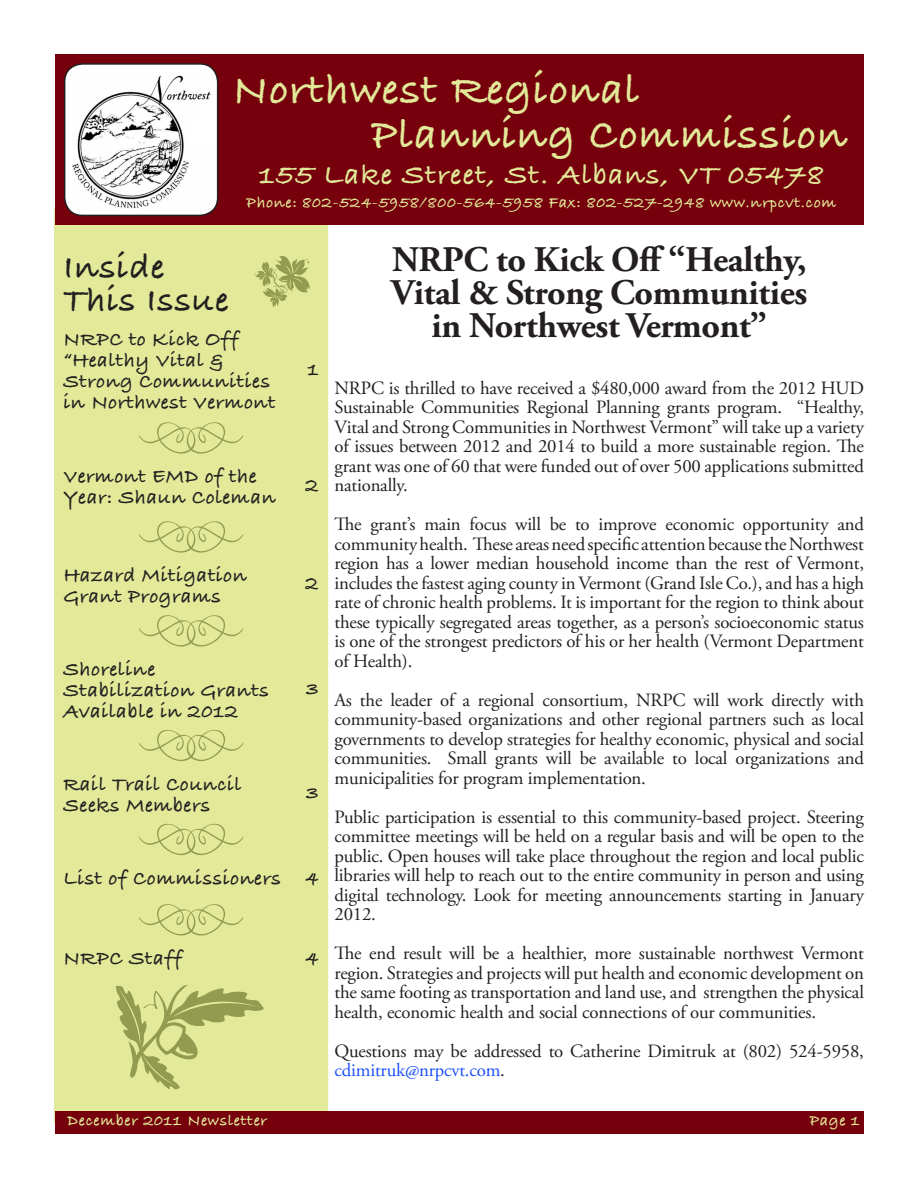
<style>
.page{position:relative;width:918px;height:1188px;background:#fff}
.page>*{position:absolute;margin:0;border:0;box-sizing:border-box;transform-origin:0 0}
.Title_Outline{font:45px "Bradley Hand ITCTT Bold";letter-spacing:.025em;color:#e2e999}
.Body{font:700 36px/33px "Adobe Garamond Pro";letter-spacing:-.01em;color:#231f20;text-align:center}
.Title_Outline-2{font:36px "Bradley Hand ITCTT Bold";letter-spacing:.025em;color:#231f20}
.Title_Outline-3{font:30px "Bradley Hand ITCTT Bold";letter-spacing:.04em;color:#e2e999}
.Title_Outline-4{font:21px/21px "Bradley Hand ITCTT Bold";letter-spacing:.025em;color:#231f20}
.t1{font:18.75px/19.5px "Adobe Garamond Pro";letter-spacing:-.01em;color:#231f20;text-align:justify}
.Title_Outline-5{font:16.5px "Bradley Hand ITCTT Bold";letter-spacing:.04em;color:#e2e999}
.s1{color:#1e50fa}
</style>
<div class="page">
<div style="left:54px;top:208px;width:274px;height:915px;background:#e2e999"></div>
<div style="left:55px;top:55px;width:809px;height:170px;background:#76000b"></div>
<div style="left:65px;top:64px;width:153px;height:151px;background:#fff;border-radius:18px"></div>
<div style="left:64px;top:63px;width:154px;height:153px;border:2px solid #231f20;border-radius:18px"></div>
<img style="left:73px;top:76px;width:137px;height:133px">
<svg style="left:255px;top:253px;width:55px;height:54px;background:#c4cc7d"></svg>
<svg style="left:139px;top:422px;width:104px;height:32px;background:#d7de8f"></svg>
<svg style="left:139px;top:904px;width:104px;height:32px;background:#d7de8f"></svg>
<svg style="left:139px;top:823px;width:104px;height:33px;background:#d7df8f"></svg>
<svg style="left:139px;top:615px;width:104px;height:32px;background:#d7de8f"></svg>
<svg style="left:114px;top:984px;width:154px;height:107px;background:#ccd384"></svg>
<div style="left:55px;top:1111px;width:809px;height:22px;background:#76000b"></div>
<svg style="left:139px;top:521px;width:104px;height:32px;background:#d7de8f"></svg>
<svg style="left:139px;top:729px;width:104px;height:33px;background:#d7df8f"></svg>
<p class="Title_Outline" style="left:233px;top:55px;width:408px">Northwest Regional</p>
<p class="Title_Outline" style="left:372px;top:100px;width:477px">Planning Commission</p>
<p class="Title_Outline-3" style="left:259px;top:151px;width:566px">155 Lake Street, St. Albans, VT 05478</p>
<p class="Title_Outline-5" style="left:247px;top:190px;width:591px">Phone: 802-524-5958/800-564-5958 Fax: 802-527-2948 www.nrpcvt.com</p>
<p class="Title_Outline-2" style="left:63px;top:239px;width:102px">Inside</p>
<p class="Title_Outline-2" style="left:63px;top:272px;width:167px">This Issue</p>
<p class="Title_Outline-4" style="left:63px;top:328px;width:177px">NRPC to Kick Off “Healthy Vital &amp;</p>
<p class="Title_Outline-4" style="left:63px;top:370px;width:208px">Strong Communities</p>
<p class="Title_Outline-4" style="left:63px;top:391px;width:214px">in Northwest Vermont</p>
<p class="Title_Outline-4" style="left:63px;top:465px;width:214px">Vermont EMD of the<br>Year: Shaun Coleman</p>
<p class="Title_Outline-4" style="left:63px;top:564px;width:185px">Hazard Mitigation<br>Grant Programs</p>
<p class="Title_Outline-4" style="left:308px;top:357px;width:13px">1</p>
<p class="Title_Outline-4" style="left:306px;top:474px;width:15px">2</p>
<p class="Title_Outline-4" style="left:306px;top:572px;width:15px">2</p>
<p class="Title_Outline-4" style="left:63px;top:658px;width:93px">Shoreline</p>
<p class="Title_Outline-4" style="left:63px;top:679px;width:207px">Stabilization Grants<br>Available in 2012</p>
<p class="Title_Outline-4" style="left:306px;top:676px;width:14px">3</p>
<p class="Title_Outline-4" style="left:63px;top:773px;width:179px">Rail Trail Council<br>Seeks Members</p>
<p class="Title_Outline-4" style="left:306px;top:781px;width:14px">3</p>
<p class="Title_Outline-4" style="left:63px;top:867px;width:219px">List of Commissioners</p>
<p class="Title_Outline-4" style="left:306px;top:867px;width:15px">4</p>
<p class="Title_Outline-4" style="left:63px;top:947px;width:120px">NRPC Staff</p>
<p class="Title_Outline-4" style="left:306px;top:947px;width:15px">4</p>
<p class="Body" style="left:391px;top:243px;width:418px">NRPC to Kick Off “Healthy,<br>Vital &amp; Strong Communities in Northwest Vermont”</p>
<p class="t1" style="left:334px;top:379px;width:531px">NRPC is thrilled to have received a $480,000 award from the 2012 HUD Sustainable Communities Regional Planning grants program. “Healthy, Vital and Strong Communities in Northwest Vermont” will take up a variety of issues between 2012 and 2014 to build a more sustainable region. The grant was one of 60 that were funded out of over 500 applications submitted nationally.</p>
<p class="t1" style="left:334px;top:515px;width:531px">The grant’s main focus will be to improve economic opportunity and community health. These areas need specific attention because the Northwest region has a lower median household income than the rest of Vermont, includes the fastest aging county in Vermont (Grand Isle Co.), and has a high rate of chronic health problems. It is important for the region to think about these typically segregated areas together, as a person’s socioeconomic status is one of the strongest predictors of his or her health (Vermont Department of Health).</p>
<p class="t1" style="left:334px;top:691px;width:531px">As the leader of a regional consortium, NRPC will work directly with community-based organizations and other regional partners such as local governments to develop strategies for healthy economic, physical and social communities. Small grants will be available to local organizations and municipalities for program implementation.</p>
<p class="t1" style="left:334px;top:808px;width:531px">Public participation is essential to this community-based project. Steering committee meetings will be held on a regular basis and will be open to the public. Open houses will take place throughout the region and local public libraries will help to reach out to the entire community in person and using digital technology. Look for meeting announcements starting in January 2012.</p>
<p class="t1" style="left:334px;top:944px;width:531px">The end result will be a healthier, more sustainable northwest Vermont region. Strategies and projects will put health and economic development on the same footing as transportation and land use, and strengthen the physical health, economic health and social connections of our communities.</p>
<p class="t1" style="left:334px;top:1042px;width:531px">Questions may be addressed to Catherine Dimitruk at (802) 524-5958, <span class="s1">cdimitruk@nrpcvt.com</span>.</p>
<p class="Title_Outline-5" style="left:68px;top:1108px;width:201px">December 2011 Newsletter</p>
<p class="Title_Outline-5" style="left:810px;top:1108px;width:52px">Page 1</p>
</div>
